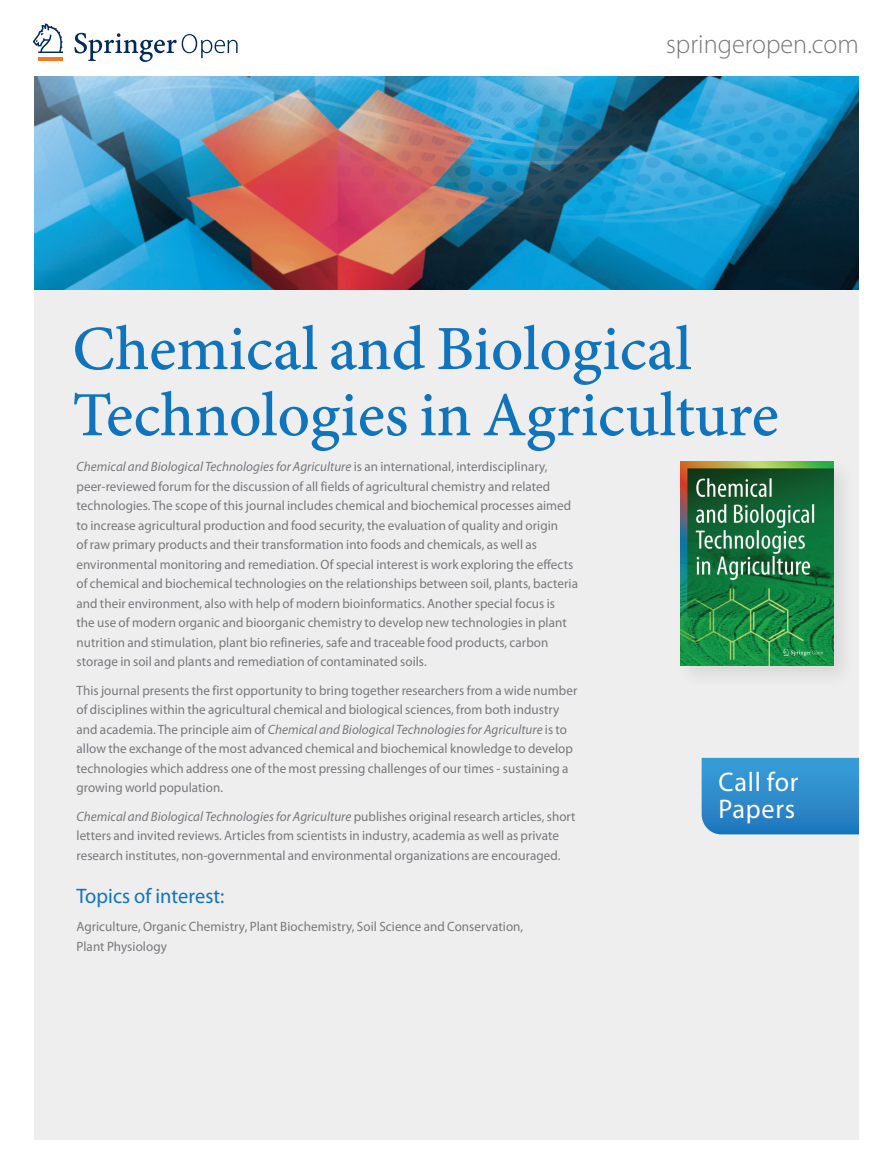
<style>
.page{position:relative;width:893px;height:1174px;background:#fff}
.page>*{position:absolute;margin:0;border:0;box-sizing:border-box;transform-origin:0 0}
.A4_title{font:63px/66.2px "Minion Pro Medium Capt";letter-spacing:-.005em;color:#1074bc}
.A4_url{font:300 27px "Myriad Pro";color:#76787b}
.A4_blurb{font:27px/27px "Myriad Pro";letter-spacing:.03em;color:#fff}
.IN_head_three{font:21px "Myriad Pro";letter-spacing:.005em;color:#1074bc}
.IN_bodytext{font:13.5px/19.5px "Myriad Pro";letter-spacing:.005em;color:#76787b}
.s1{font-style:italic}
</style>
<div class="page">
<div style="left:34px;top:77px;width:825px;height:1063px;background:#eeeeef"></div>
<svg style="left:74px;top:33px;width:164px;height:29px"></svg>
<hr style="left:38px;top:58px;width:25px;height:3px;background:#f47921">
<svg style="left:33px;top:23px;width:30px;height:30px"></svg>
<div style="left:675px;top:456px;width:181px;height:233px;background:#231f20;opacity:.1"></div>
<img style="left:680px;top:462px;width:153px;height:203px">
<img style="left:34px;top:77px;width:825px;height:212px">
<svg style="left:702px;top:758px;width:157px;height:76px;background:#2e8bcb"></svg>
<p class="A4_url" style="left:666px;top:29px;width:194px">springeropen.com</p>
<p class="A4_title" style="left:72px;top:319px;width:708px">Chemical and Biological<br>Technologies in Agriculture</p>
<p class="IN_bodytext" style="left:77px;top:456px;width:503px"><span class="s1">Chemical and Biological Technologies for Agriculture</span> is an international, interdisciplinary, peer-reviewed forum for the discussion of all fields of agricultural chemistry and related technologies. The scope of this journal includes chemical and biochemical processes aimed to increase agricultural production and food security, the evaluation of quality and origin<br>of raw primary products and their transformation into foods and chemicals, as well as environmental monitoring and remediation. Of special interest is work exploring the effects of chemical and biochemical technologies on the relationships between soil, plants, bacteria and their environment, also with help of modern bioinformatics. Another special focus is<br>the use of modern organic and bioorganic chemistry to develop new technologies in plant nutrition and stimulation, plant bio refineries, safe and traceable food products, carbon storage in soil and plants and remediation of contaminated soils.</p>
<p class="IN_bodytext" style="left:77px;top:680px;width:502px">This journal presents the first opportunity to bring together researchers from a wide number of disciplines within the agricultural chemical and biological sciences, from both industry and academia. The principle aim of <span class="s1">Chemical and Biological Technologies for Agriculture</span> is to allow the exchange of the most advanced chemical and biochemical knowledge to develop technologies which address one of the most pressing challenges of our times - sustaining a growing world population.</p>
<p class="IN_bodytext" style="left:77px;top:806px;width:501px"><span class="s1">Chemical and Biological Technologies for Agriculture</span> publishes original research articles, short letters and invited reviews. Articles from scientists in industry, academia as well as private research institutes, non-governmental and environmental organizations are encouraged.</p>
<p class="IN_head_three" style="left:77px;top:883px;width:149px">Topics of interest:</p>
<p class="IN_bodytext" style="left:77px;top:916px;width:448px">Agriculture, Organic Chemistry, Plant Biochemistry, Soil Science and Conservation,<br>Plant Physiology</p>
<p class="A4_blurb" style="left:719px;top:768px;width:81px">Call for<br>Papers</p>
</div>
